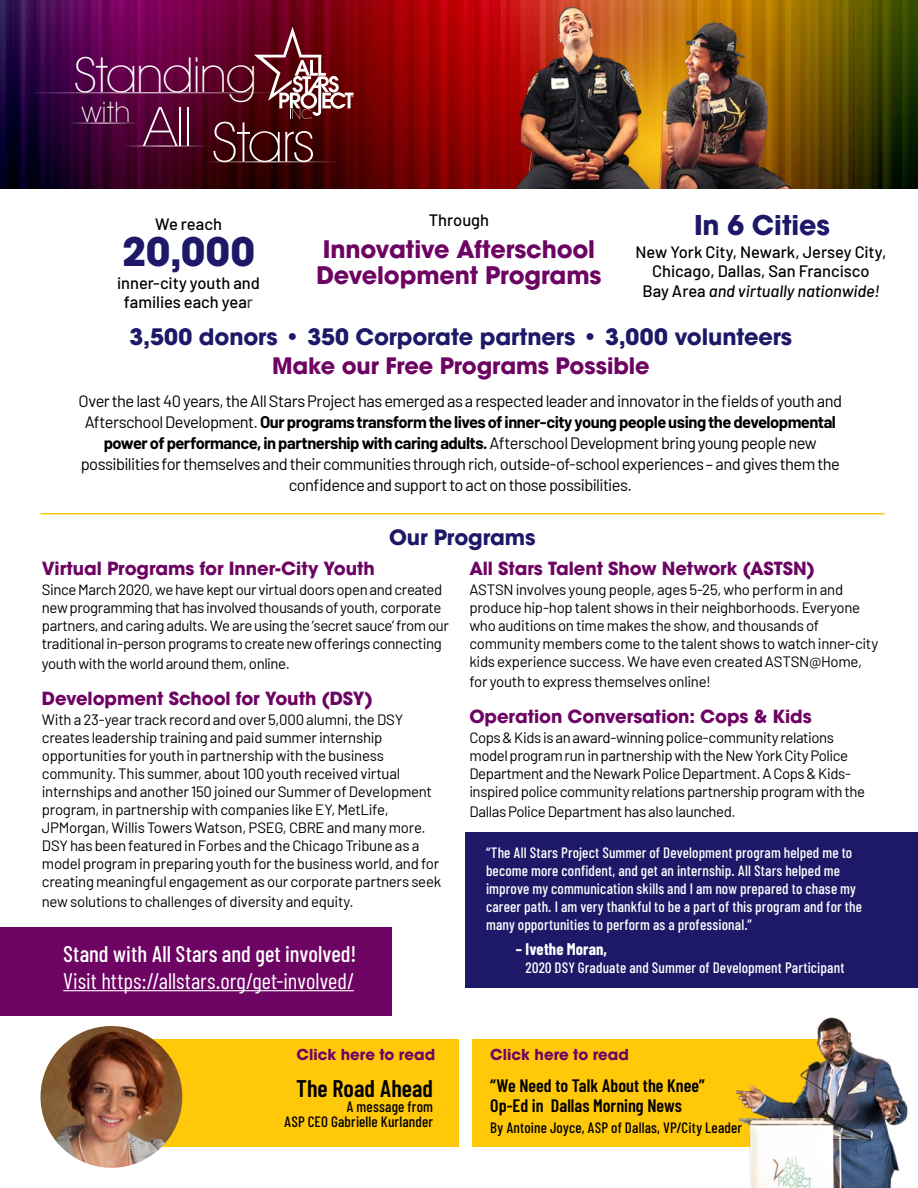
<style>
.page{position:relative;width:918px;height:1188px;background:#fff}
.page>*{position:absolute;margin:0;border:0;box-sizing:border-box;transform-origin:0 0}
.t1{font:200 54.9px "Avant Garde IT Cby BT";letter-spacing:-.015em;color:#fff}
.t2{font:200 48.6px "Avant Garde IT Cby BT";letter-spacing:-.01em;color:#fff}
.t3{font:700 39px "Avant Garde";color:#1e1868}
.t4{font:200 28.5px "Avant Garde IT Cby BT";color:#fff}
.t5{font:700 27px "Avant Garde";letter-spacing:-.005em;color:#1e1868}
.t6{font:700 24px/25.5px "Avant Garde";letter-spacing:-.005em;color:#6d0362}
.t7{font:600 24px "Barlow Condensed";color:#000}
.t8{font:22.65px "Barlow Condensed";color:#fff}
.t9{font:500 22.65px "Barlow Condensed";color:#fff}
.t10{font:700 22.5px "Avant Garde";letter-spacing:-.005em;color:#1e1868}
.t11{font:700 22.5px "Avant Garde";letter-spacing:-.005em;color:#6d0362}
.t12{font:700 21px "Avant Garde";letter-spacing:-.005em;color:#1e1868}
.t13{font:700 18px "Avant Garde";letter-spacing:-.005em;color:#6d0362}
.t14{font:600 18px/19.5px "Barlow Condensed";color:#000}
.t15{font:16.5px/21px "Barlow";letter-spacing:-.035em;color:#000;text-align:center}
.t16{font:500 16.5px/19.5px "Barlow";color:#000;text-align:center}
.t17{font:700 16.5px "Barlow Condensed";letter-spacing:.005em;color:#fff}
.t18{font:15px/18px "Barlow";letter-spacing:-.025em;color:#000}
.t19{font:500 15px/18px "Barlow Condensed";letter-spacing:.01em;color:#fff}
.t20{font:500 15px/15px "Barlow Condensed";letter-spacing:.01em;color:#000;text-align:right}
.t21{font:700 15px "Avant Garde";color:#6d0362}
.s1{color:#414042}
.s2{font-style:italic}
.s3{font-weight:700}
</style>
<div class="page">
<img style="left:0;top:0;width:918px;height:189px">
<svg style="left:254px;top:27px;width:99px;height:92px;background:#80343b"></svg>
<hr style="left:33px;top:92px;width:259px;height:1px;background:#fff">
<hr style="left:208px;top:161px;width:135px;height:1px;background:#fff">
<hr style="left:125px;top:146px;width:86px;height:1px;background:#fff">
<hr style="left:70px;top:123px;width:73px;height:1px;background:#fff">
<img style="left:490px;top:0;width:336px;height:189px">
<img style="left:506px;top:0;width:311px;height:189px">
<div style="left:465px;top:832px;width:453px;height:156px;background:#1e1868"></div>
<div style="left:0;top:927px;width:392px;height:89px;background:#6d0362"></div>
<div style="left:76px;top:1040px;width:383px;height:108px;background:#ffc90a"></div>
<div style="left:472px;top:1040px;width:365px;height:108px;background:#ffc90a"></div>
<hr style="left:40px;top:513px;width:845px;height:1px;background:#ffc90a">
<img style="left:736px;top:1017px;width:172px;height:171px">
<img style="left:40px;top:1026px;width:142px;height:142px;border-radius:71px">
<hr style="left:63px;top:990px;width:291px;height:1px;background:#fff">
<h2 class="t2" style="left:75px;top:45px;width:184px">Standing</h2>
<h1 class="t1" style="left:144px;top:109px;width:172px">All Stars</h1>
<h3 class="t4" style="left:82px;top:95px;width:50px">with</h3>
<p class="t16" style="left:155px;top:213px;width:68px">We reach</p>
<h3 class="t3" style="left:122px;top:226px;width:134px">20,000</h3>
<p class="t16" style="left:117px;top:272px;width:144px">inner-city youth and families each yea<span class="s1">r</span></p>
<p class="t16" style="left:429px;top:209px;width:62px">Through</p>
<h3 class="t6" style="left:316px;top:236px;width:287px">Innovative Afterschool<br>Development Programs</h3>
<h3 class="t5" style="left:694px;top:207px;width:137px">In 6 Cities</h3>
<p class="t16" style="left:636px;top:241px;width:252px">New York City, Newark, Jersey City,<br>Chicago, Dallas, San Francisco<br>Bay Area <span class="s2">and virtually nationwide!</span></p>
<h3 class="t10" style="left:130px;top:322px;width:664px">3,500 donors • 350 Corporate partners • 3,000 volunteers</h3>
<h3 class="t11" style="left:272px;top:351px;width:379px">Make our Free Programs Possible</h3>
<p class="t15" style="left:79px;top:389px;width:765px">Over the last 40 years, the All Stars Project has emerged as a respected leader and innovator in the fields of youth and Afterschool Development. <span class="s3">Our programs transform the lives of inner-city young people using the developmental power of performance, in partnership with caring adults.</span> Afterschool Development bring young people new possibilities for themselves and their communities through rich, outside-of-school experiences – and gives them the confidence and support to act on those possibilities.</p>
<h3 class="t12" style="left:389px;top:524px;width:148px">Our Programs</h3>
<p class="t13" style="left:42px;top:557px;width:335px">Virtual Programs for Inner-City Youth</p>
<p class="t18" style="left:42px;top:580px;width:409px">Since March 2020, we have kept our virtual doors open and created new programming that has involved thousands of youth, corporate partners, and caring adults. We are using the ‘secret sauce’ from our traditional in-person programs to create new offerings connecting</p>
<p class="t18" style="left:42px;top:653px;width:250px">youth with the world around them, online.</p>
<p class="t13" style="left:42px;top:687px;width:333px">Development School for Youth (DSY)</p>
<p class="t18" style="left:42px;top:710px;width:401px">With a 23-year track record and over 5,000 alumni, the DSY creates leadership training and paid summer internship opportunities for youth in partnership with the business community. This summer, about 100 youth received virtual internships and another 150 joined our Summer of Development program, in partnership with companies like EY, MetLife, JPMorgan, Willis Towers Watson, PSEG, CBRE and many more.<br>DSY has been featured in Forbes and the Chicago Tribune as a model program in preparing youth for the business world, and for creating meaningful engagement as our corporate partners seek</p>
<p class="t18" style="left:42px;top:891px;width:313px">new solutions to challenges of diversity and equity.</p>
<h3 class="t9" style="left:63px;top:940px;width:295px">Stand with All Stars and get involved!</h3>
<h3 class="t8" style="left:63px;top:967px;width:292px">Visit https://allstars.org/get-involved/</h3>
<p class="t13" style="left:469px;top:557px;width:347px">All Stars Talent Show Network (ASTSN)</p>
<p class="t18" style="left:469px;top:580px;width:411px">ASTSN involves young people, ages 5-25, who perform in and produce hip-hop talent shows in their neighborhoods. Everyone who auditions on time makes the show, and thousands of community members come to the talent shows to watch inner-city kids experience success. We have even created ASTSN@Home,</p>
<p class="t18" style="left:469px;top:671px;width:243px">for youth to express themselves online!</p>
<p class="t13" style="left:469px;top:705px;width:344px">Operation Conversation: Cops &amp; Kids</p>
<p class="t18" style="left:469px;top:728px;width:397px">Cops &amp; Kids is an award-winning police-community relations model program run in partnership with the New York City Police Department and the Newark Police Department. A Cops &amp; Kids&shy;inspired police community relations partnership program with the</p>
<p class="t18" style="left:469px;top:801px;width:268px">Dallas Police Department has also launched.</p>
<p class="t19" style="left:486px;top:843px;width:377px">“The All Stars Project Summer of Development program helped me to become more confident, and get an internship. All Stars helped me improve my communication skills and I am now prepared to chase my career path. I am very thankful to be a part of this program and for the many opportunities to perform as a professional.”</p>
<p class="t17" style="left:516px;top:939px;width:93px">– Ivethe Moran,</p>
<p class="t19" style="left:526px;top:958px;width:320px">2020 DSY Graduate and Summer of Development Participant</p>
<p class="t21" style="left:297px;top:1044px;width:140px">Click here to read</p>
<p class="t21" style="left:490px;top:1044px;width:140px">Click here to read</p>
<h3 class="t7" style="left:296px;top:1073px;width:138px">The Road Ahead</h3>
<p class="t20" style="left:284px;top:1098px;width:150px">A message from<br>ASP CEO Gabrielle Kurlander</p>
<p class="t14" style="left:490px;top:1075px;width:216px">“We Need to Talk About the Knee”<br>Op-Ed in Dallas Morning News</p>
<p class="t20" style="left:490px;top:1120px;width:253px">By Antoine Joyce, ASP of Dallas, VP/City Leader</p>
</div>
